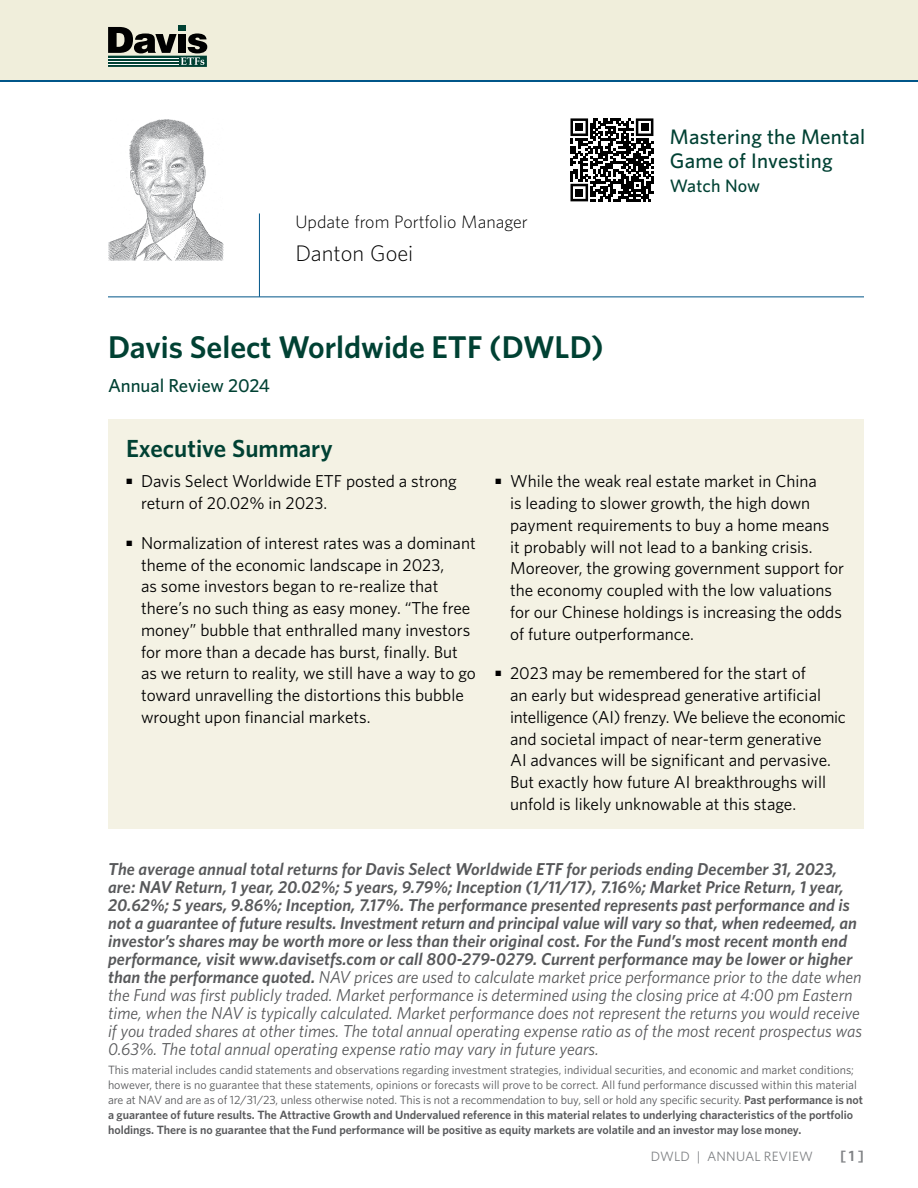
<style>
.page{position:relative;width:918px;height:1188px;background:#fff}
.page>*{position:absolute;margin:0;border:0;box-sizing:border-box;transform-origin:0 0}
.t1{font:600 31.5px "Whitney";color:#004133}
.LC_Heading_4{font:600 24.75px "Whitney";color:#004133}
.LC_Heading_1{font:300 22.5px "Whitney";color:#000}
.t2{font:500 21px/24px "Whitney";letter-spacing:.01em;color:#004133}
.t3{font:500 18.75px "Whitney";color:#004133}
.LC_Heading_1-2{font:300 18px "Whitney";color:#000}
.t4{font:500 18px "Whitney";letter-spacing:.01em;color:#004133}
.Hedge{font:italic 600 17.25px/18px "Whitney";letter-spacing:.005em;color:#58595b}
.Body{font:17.25px/21.8px "Whitney";color:#000}
.t5{font:600 15px "Whitney";color:#808285}
.t6{font:13.5px "Whitney";letter-spacing:.01em;color:#808285}
.Footnote_first{font:12px/15px "Whitney";color:#58595b}
.s1{font-weight:400}
.s2{font-weight:600}
</style>
<div class="page">
<div style="left:0;top:0;width:918px;height:80px;background:#f0eedb"></div>
<hr style="left:0;top:80px;width:918px;height:2px;background:#005689">
<img style="left:108px;top:119px;width:115px;height:142px">
<hr style="left:259px;top:213px;width:1px;height:84px;background:#005689">
<hr style="left:108px;top:297px;width:756px;height:1px;background:#005689">
<div style="left:178px;top:25px;width:8px;height:6px;background:#004133"></div>
<svg style="left:108px;top:27px;width:99px;height:40px"></svg>
<div style="left:108px;top:419px;width:756px;height:410px;background:#f4f2e4"></div>
<svg style="left:570px;top:118px;width:84px;height:83px"></svg>
<div style="left:576px;top:123px;width:7px;height:8px;background:#000"></div>
<div style="left:641px;top:123px;width:7px;height:8px;background:#000"></div>
<div style="left:576px;top:189px;width:7px;height:7px;background:#000"></div>
<p class="LC_Heading_1-2" style="left:295px;top:210px;width:234px">Update from Portfolio Manager</p>
<p class="LC_Heading_1" style="left:295px;top:238px;width:119px">Danton Goei</p>
<p class="t1" style="left:108px;top:326px;width:497px">Davis Select Worldwide ETF (DWLD)</p>
<h2 class="t3" style="left:108px;top:373px;width:164px">Annual Review 2024</h2>
<p class="t2" style="left:670px;top:124px;width:197px">Mastering the Mental<br>Game of Investing</p>
<p class="t4" style="left:670px;top:174px;width:92px">Watch Now</p>
<p class="LC_Heading_4" style="left:126px;top:432px;width:208px">Executive Summary</p>
<p class="Body" style="left:141px;top:470px;width:317px;text-indent:-15px"><sup>•</sup> Davis Select Worldwide ETF posted a strong return of 20.02% in 2023.</p>
<p class="Body" style="left:141px;top:532px;width:336px;text-indent:-15px"><sup>•</sup> Normalization of interest rates was a dominant theme of the economic landscape in 2023,<br>as some investors began to re-realize that there’s no such thing as easy money. “The free money” bubble that enthralled many investors for more than a decade has burst, finally. But as we return to reality, we still have a way to go toward unravelling the distortions this bubble wrought upon financial markets.</p>
<p class="Body" style="left:510px;top:470px;width:335px;text-indent:-15px"><sup>•</sup> While the weak real estate market in China<br>is leading to slower growth, the high down payment requirements to buy a home means<br>it probably will not lead to a banking crisis.<br>Moreover, the growing government support for the economy coupled with the low valuations for our Chinese holdings is increasing the odds of future outperformance.</p>
<p class="Body" style="left:510px;top:662px;width:337px;text-indent:-15px"><sup>•</sup> 2023 may be remembered for the start of<br>an early but widespread generative artificial intelligence (AI) frenzy. We believe the economic and societal impact of near-term generative<br>AI advances will be significant and pervasive.<br>But exactly how future AI breakthroughs will unfold is likely unknowable at this stage.</p>
<p class="Hedge" style="left:108px;top:860px;width:755px">The average annual total returns for Davis Select Worldwide ETF for periods ending December 31, 2023, are: NAV Return, 1 year, 20.02%; 5 years, 9.79%; Inception (1/11/17), 7.16%; Market Price Return, 1 year, 20.62%; 5 years, 9.86%; Inception, 7.17%. The performance presented represents past performance and is not a guarantee of future results. Investment return and principal value will vary so that, when redeemed, an investor’s shares may be worth more or less than their original cost. For the Fund’s most recent month end performance, visit www.davisetfs.com or call 800-279-0279. Current performance may be lower or higher than the performance quoted. <span class="s1">NAV prices are used to calculate market price performance prior to the date when the Fund was first publicly traded. Market performance is determined using the closing price at 4:00 pm Eastern time, when the NAV is typically calculated. Market performance does not represent the returns you would receive if you traded shares at other times. The total annual operating expense ratio as of the most recent prospectus was 0.63%. The total annual operating expense ratio may vary in future years.</span></p>
<p class="Footnote_first" style="left:108px;top:1062px;width:757px">This material includes candid statements and observations regarding investment strategies, individual securities, and economic and market conditions; however, there is no guarantee that these statements, opinions or forecasts will prove to be correct. All fund performance discussed within this material are at NAV and are as of 12/31/23, unless otherwise noted. This is not a recommendation to buy, sell or hold any specific security. <span class="s2">Past performance is not a guarantee of future results. The Attractive Growth and Undervalued reference in this material relates to underlying characteristics of the portfolio holdings. There is no guarantee that the Fund performance will be positive as equity markets are volatile and an investor may lose money.</span></p>
<p class="t6" style="left:651px;top:1147px;width:164px">DWLD | ANNUAL REVIEW</p>
<p class="t5" style="left:840px;top:1146px;width:25px">[ 1 ]</p>
</div>
